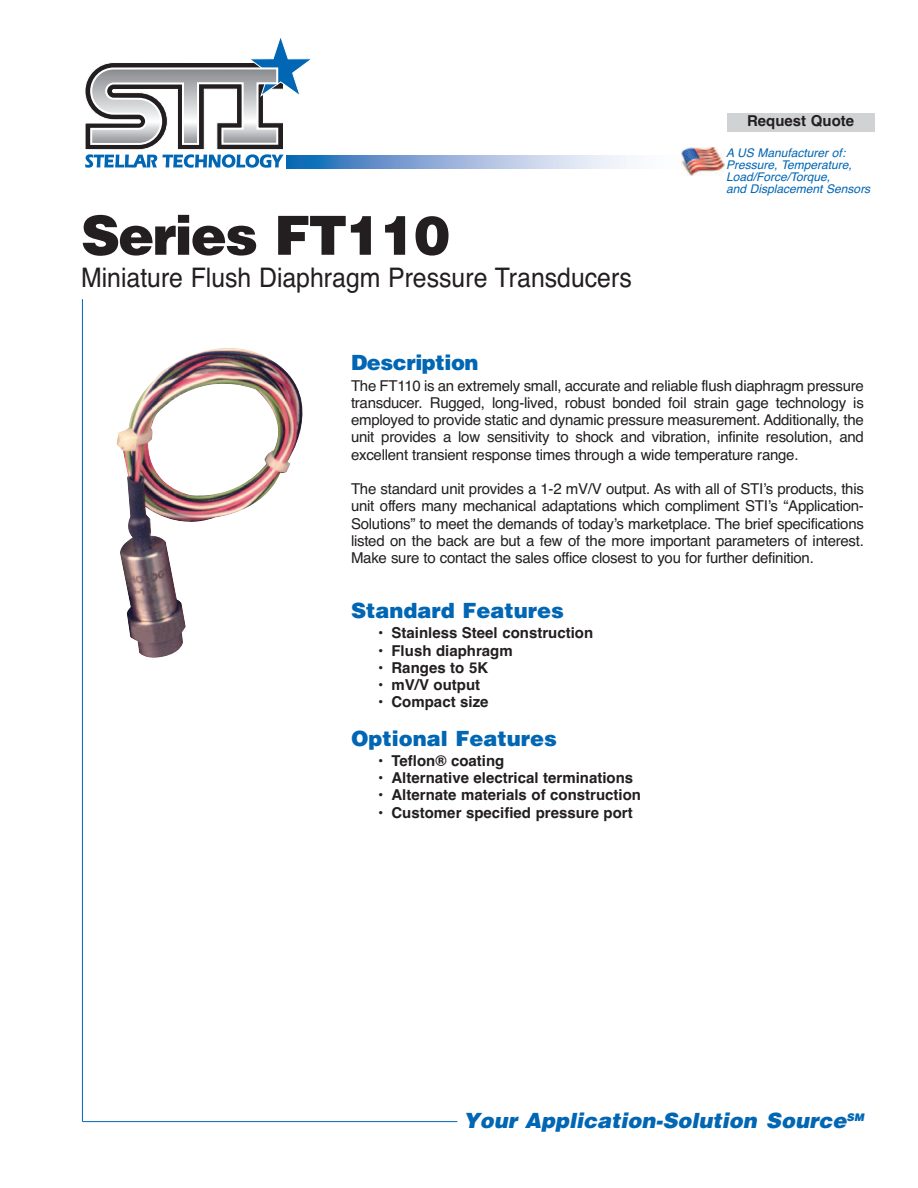
<style>
.page{position:relative;width:918px;height:1188px;background:#fff}
.page>*{position:absolute;margin:0;border:0;box-sizing:border-box;transform-origin:0 0}
.t1{font:900 54px "Helvetica LT Std";letter-spacing:-.035em;color:#231f20}
.t2{font:27px "Helvetica";color:#231f20;scale:.92 1}
.t3{font:900 21px "Helvetica LT Std";color:#0166b3}
.t4{font:italic 900 21px "Helvetica LT Std";color:#0166b3}
.t5{font:900 21px "Helvetica LT Std";letter-spacing:-.02em;color:#0166b3}
.t6{font:15px/17.2px "Helvetica";letter-spacing:-.015em;color:#231f20;text-align:justify}
.t7{font:700 15px "Helvetica";color:#231f20}
.t8{font:italic 12px "Helvetica";color:#0166b3}
</style>
<div class="page">
<img style="left:116px;top:348px;width:187px;height:310px">
<svg style="left:85px;top:38px;width:226px;height:130px"></svg>
<div style="left:727px;top:113px;width:147px;height:19px;background:#d1d2d4"></div>
<hr style="left:82px;top:299px;width:1px;height:822px;background:#0166b3">
<hr style="left:82px;top:1121px;width:375px;height:1px;background:#0166b3">
<svg style="left:287px;top:155px;width:344px;height:13px"></svg>
<img style="left:681px;top:148px;width:43px;height:27px">
<p class="t1" style="left:81px;top:216px;width:371px">Series FT110</p>
<p class="t2" style="left:81px;top:268px;width:600px">Miniature Flush Diaphragm Pressure Transducers</p>
<p class="t7" style="left:747px;top:116px;width:109px">Request Quote</p>
<p class="t8" style="left:726px;top:148px;width:121px">A US Manufacturer of:</p>
<p class="t8" style="left:726px;top:160px;width:127px">Pressure, Temperature,</p>
<p class="t8" style="left:726px;top:172px;width:106px">Load/Force/Torque,</p>
<p class="t8" style="left:726px;top:184px;width:146px">and Displacement Sensors</p>
<p class="t5" style="left:351px;top:355px;width:129px">Description</p>
<p class="t6" style="left:351px;top:378px;width:514px">The FT110 is an extremely small, accurate and reliable flush diaphragm pressure transducer. Rugged, long-lived, robust bonded foil strain gage technology is employed to provide static and dynamic pressure measurement. Additionally, the unit provides a low sensitivity to shock and vibration, infinite resolution, and excellent transient response times through a wide temperature range.</p>
<p class="t6" style="left:351px;top:482px;width:514px">The standard unit provides a 1-2 mV/V output. As with all of STI’s products, this unit offers many mechanical adaptations which compliment STI’s “Application-Solutions” to meet the demands of today’s marketplace. The brief specifications listed on the back are but a few of the more important parameters of interest.<br>Make sure to contact the sales office closest to you for further definition.</p>
<p class="t3" style="left:351px;top:603px;width:215px">Standard Features</p>
<p class="t7" style="left:378px;top:628px;width:217px">• Stainless Steel construction</p>
<p class="t7" style="left:378px;top:645px;width:136px">• Flush diaphragm</p>
<p class="t7" style="left:378px;top:662px;width:112px">• Ranges to 5K</p>
<p class="t7" style="left:378px;top:679px;width:104px">• mV/V output</p>
<p class="t7" style="left:378px;top:697px;width:112px">• Compact size</p>
<p class="t3" style="left:351px;top:731px;width:208px">Optional Features</p>
<p class="t7" style="left:378px;top:755px;width:128px">• Teflon® coating</p>
<p class="t7" style="left:378px;top:772px;width:257px">• Alternative electrical terminations</p>
<p class="t7" style="left:378px;top:790px;width:265px">• Alternate materials of construction</p>
<p class="t7" style="left:378px;top:807px;width:256px">• Customer specified pressure port</p>
<p class="t4" style="left:463px;top:1109px;width:402px">Your Application-Solution Source<sup>SM</sup></p>
</div>
